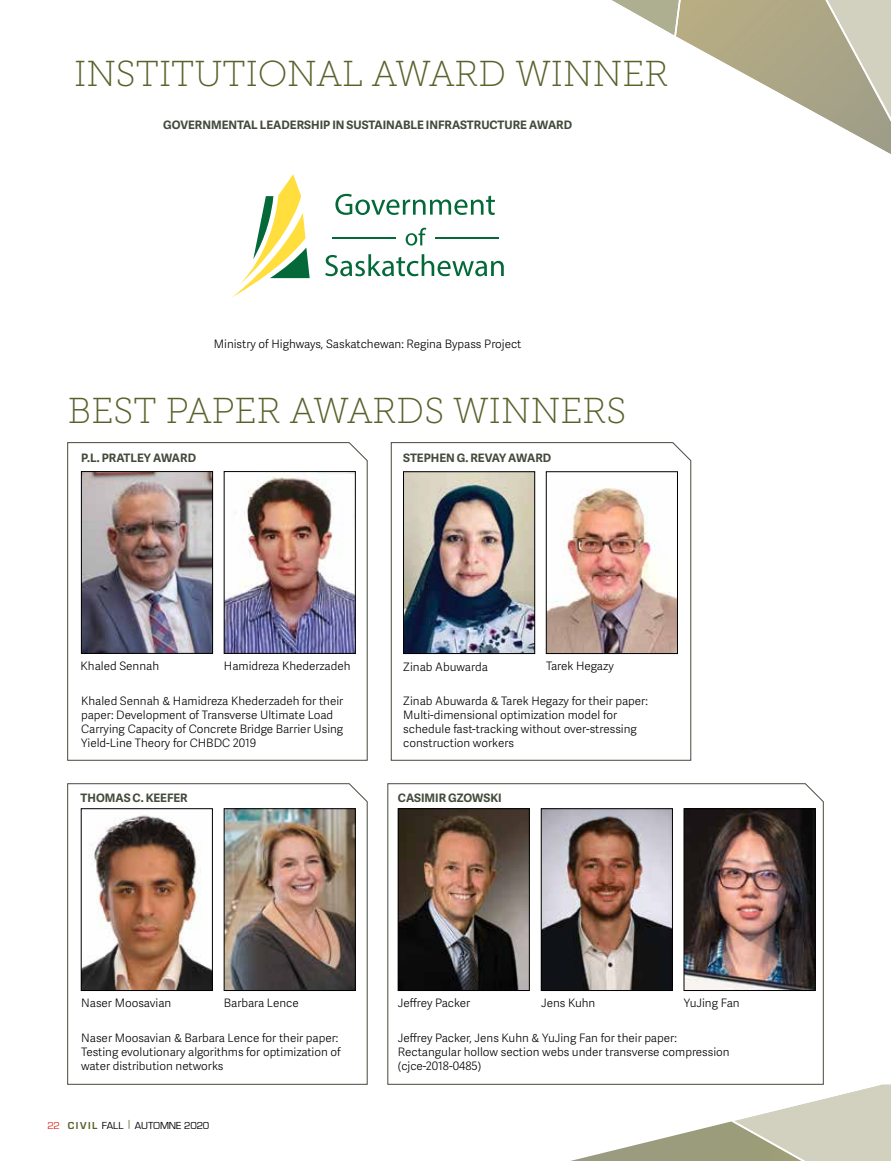
<style>
.page{position:relative;width:891px;height:1161px;background:#fff}
.page>*{position:absolute;margin:0;border:0;box-sizing:border-box;transform-origin:0 0}
.t1{font:36px "Museo Slab 100";color:#58622b}
.t2{font:300 11.7px/14px "Adelle Sans";color:#000}
.t3{font:700 11.7px "Adelle Sans";color:#444b3c}
.t4{font:10.5px "Eurostile";letter-spacing:-.01em;color:#000}
.t5{font:700 10.5px "Eurostile";letter-spacing:.15em;color:#58622b}
.t6{font:10.5px "Eurostile";color:#e12b28}
.s1{color:#58622b}
.s2{font-weight:400;color:#000}
</style>
<div class="page">
<svg style="left:335px;top:194px;width:160px;height:21px"></svg>
<svg style="left:406px;top:228px;width:20px;height:18px"></svg>
<svg style="left:325px;top:254px;width:179px;height:22px"></svg>
<hr style="left:332px;top:238px;width:63px;height:1px;background:#036938">
<hr style="left:435px;top:238px;width:63px;height:1px;background:#036938">
<svg style="left:232px;top:174px;width:78px;height:124px"></svg>
<img style="left:67px;top:442px;width:301px;height:319px">
<img style="left:391px;top:442px;width:300px;height:319px">
<img style="left:67px;top:783px;width:301px;height:302px">
<img style="left:387px;top:783px;width:437px;height:302px">
<svg style="left:612px;top:0;width:279px;height:154px"></svg>
<svg style="left:570px;top:1084px;width:321px;height:77px"></svg>
<h1 class="t1" style="left:74px;top:54px;width:596px">INSTITUTIONAL AWARD WINNER</h1>
<p class="t3" style="left:163px;top:116px;width:410px">GOVERNMENTAL LEADERSHIP IN SUSTAINABLE INFRASTRUCTURE AWARD</p>
<p class="t2" style="left:214px;top:337px;width:309px">Ministry of Highways, Saskatchewan: Regina Bypass Project</p>
<h1 class="t1" style="left:68px;top:392px;width:560px">BEST PAPER AWARDS WINNERS</h1>
<p class="t3" style="left:81px;top:449px;width:116px">P.L. PRATLEY AWARD</p>
<p class="t3" style="left:403px;top:450px;width:149px">STEPHEN G. REVAY AWARD</p>
<p class="t2" style="left:81px;top:658px;width:80px">Khaled Sennah</p>
<p class="t2" style="left:224px;top:658px;width:128px">Hamidreza Khederzadeh</p>
<p class="t2" style="left:81px;top:694px;width:264px">Khaled Sennah &amp; Hamidreza Khederzadeh for their paper: Development of Transverse Ultimate Load Carrying Capacity of Concrete Bridge Barrier Using Yield-Line Theory for CHBDC 2019</p>
<p class="t3" style="left:81px;top:789px;width:109px">THOMAS C. KEEFER</p>
<p class="t2" style="left:403px;top:659px;width:86px">Zinab Abuwarda</p>
<p class="t2" style="left:546px;top:659px;width:69px">Tarek Hegazy</p>
<p class="t2" style="left:403px;top:694px;width:246px">Zinab Abuwarda &amp; Tarek Hegazy for their paper:<br>Multi-dimensional optimization model for schedule fast-tracking without over-stressing construction workers</p>
<p class="t3" style="left:398px;top:789px;width:105px">CASIMIR GZOWSKI</p>
<p class="t2" style="left:81px;top:996px;width:92px">Naser Moosavian</p>
<p class="t2" style="left:224px;top:996px;width:76px">Barbara Lence</p>
<p class="t2" style="left:81px;top:1031px;width:261px">Naser Moosavian &amp; Barbara Lence for their paper:<br>Testing evolutionary algorithms for optimization of water distribution networks</p>
<p class="t6" style="left:47px;top:1119px;width:14px">22</p>
<p class="t4" style="left:129px;top:1119px;width:82px"><span class="s1">|</span> AUTOMNE 2020</p>
<p class="t5" style="left:68px;top:1118px;width:57px">CIVIL <span class="s2">FALL</span></p>
<p class="t2" style="left:398px;top:996px;width:74px">Jeffrey Packer</p>
<p class="t2" style="left:541px;top:996px;width:56px">Jens Kuhn</p>
<p class="t2" style="left:684px;top:996px;width:57px">YuJing Fan</p>
<p class="t2" style="left:398px;top:1031px;width:333px">Jeffrey Packer, Jens Kuhn &amp; YuJing Fan for their paper:<br>Rectangular hollow section webs under transverse compression (cjce-2018-0485)</p>
</div>
